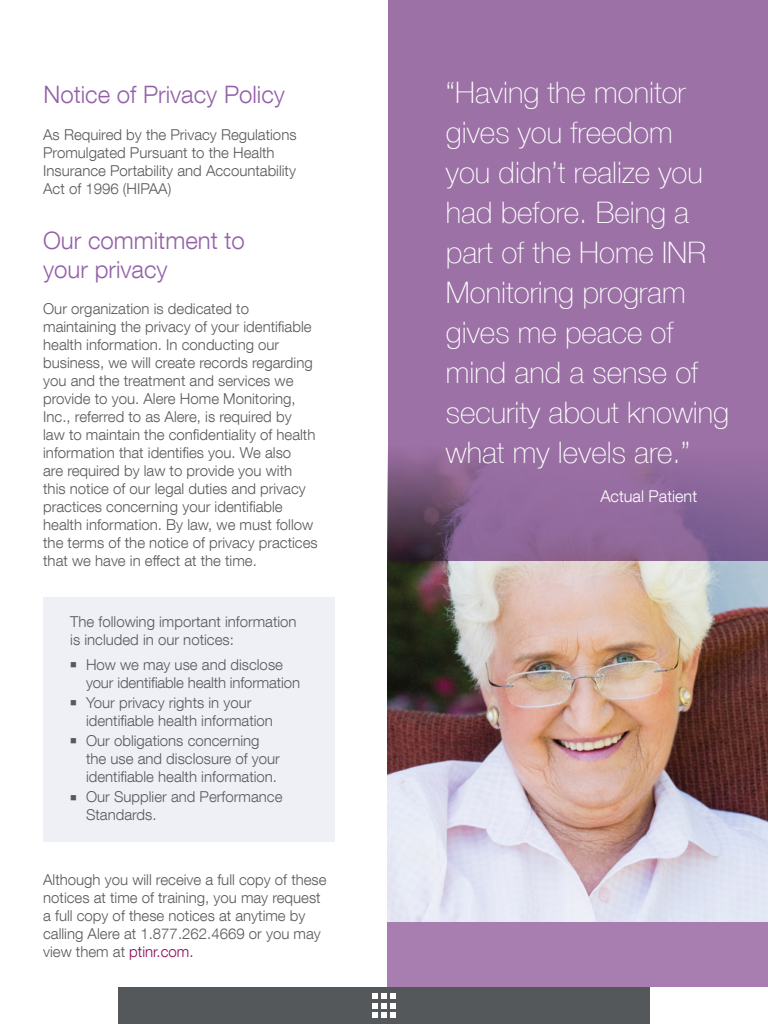
<style>
.page{position:relative;width:768px;height:1024px;background:#fff}
.page>*{position:absolute;margin:0;border:0;box-sizing:border-box;transform-origin:0 0}
.t1{font:100 29.6px/40px "Helvetica Neue LT Com";color:#fff}
.t2{font:300 24px/28.8px "Helvetica Neue LT Com";color:#9361a8}
.t3{font:300 16.3px "Helvetica Neue LT Com";color:#fff}
.t4{font:300 15px/18px "Helvetica Neue LT Com";color:#575a5d}
.s1{color:#890c58}
</style>
<div class="page">
<div style="left:118px;top:987px;width:532px;height:37px;background:#54585a"></div>
<svg style="left:372px;top:994px;width:24px;height:23px"></svg>
<div style="left:43px;top:598px;width:292px;height:244px;background:#eef0f5"></div>
<img style="left:388px;top:560px;width:380px;height:363px">
<svg style="left:388px;top:0;width:380px;height:560px;background:#986ea2"></svg>
<div style="left:388px;top:923px;width:380px;height:64px;background:#a87eb1"></div>
<h2 class="t2" style="left:44px;top:80px;width:243px">Notice of Privacy Policy</h2>
<p class="t4" style="left:43px;top:125px;width:255px">As Required by the Privacy Regulations Promulgated Pursuant to the Health Insurance Portability and Accountability Act of 1996 (HIPAA)</p>
<h2 class="t2" style="left:43px;top:226px;width:203px">Our commitment to your privacy</h2>
<p class="t4" style="left:43px;top:299px;width:276px">Our organization is dedicated to maintaining the privacy of your identifiable health information. In conducting our business, we will create records regarding you and the treatment and services we provide to you. Alere Home Monitoring, Inc., referred to as Alere, is required by<br>law to maintain the confidentiality of health information that identifies you. We also<br>are required by law to provide you with this notice of our legal duties and privacy practices concerning your identifiable health information. By law, we must follow the terms of the notice of privacy practices that we have in effect at the time.</p>
<p class="t4" style="left:70px;top:612px;width:228px">The following important information is included in our notices:</p>
<p class="t4" style="left:86px;top:655px;width:216px;text-indent:-16px">■ How we may use and disclose your identifiable health information</p>
<p class="t4" style="left:86px;top:693px;width:188px;text-indent:-16px">■ Your privacy rights in your identifiable health information</p>
<p class="t4" style="left:86px;top:732px;width:195px;text-indent:-16px">■ Our obligations concerning the use and disclosure of your identifiable health information.</p>
<p class="t4" style="left:86px;top:788px;width:198px;text-indent:-16px">■ Our Supplier and Performance<br>Standards.</p>
<p class="t4" style="left:43px;top:871px;width:285px">Although you will receive a full copy of these notices at time of training, you may request a full copy of these notices at anytime by calling Alere at 1.877.262.4669 or you may view them at <span class="s1">ptinr.com.</span></p>
<h1 class="t1" style="left:446px;top:72px;width:285px">“Having the monitor gives you freedom<br>you didn’t realize you had before. Being a part of the Home INR<br>Monitoring program gives me peace of mind and a sense of security about knowing what my levels are.”</h1>
<p class="t3" style="left:600px;top:486px;width:98px">Actual Patient</p>
</div>
